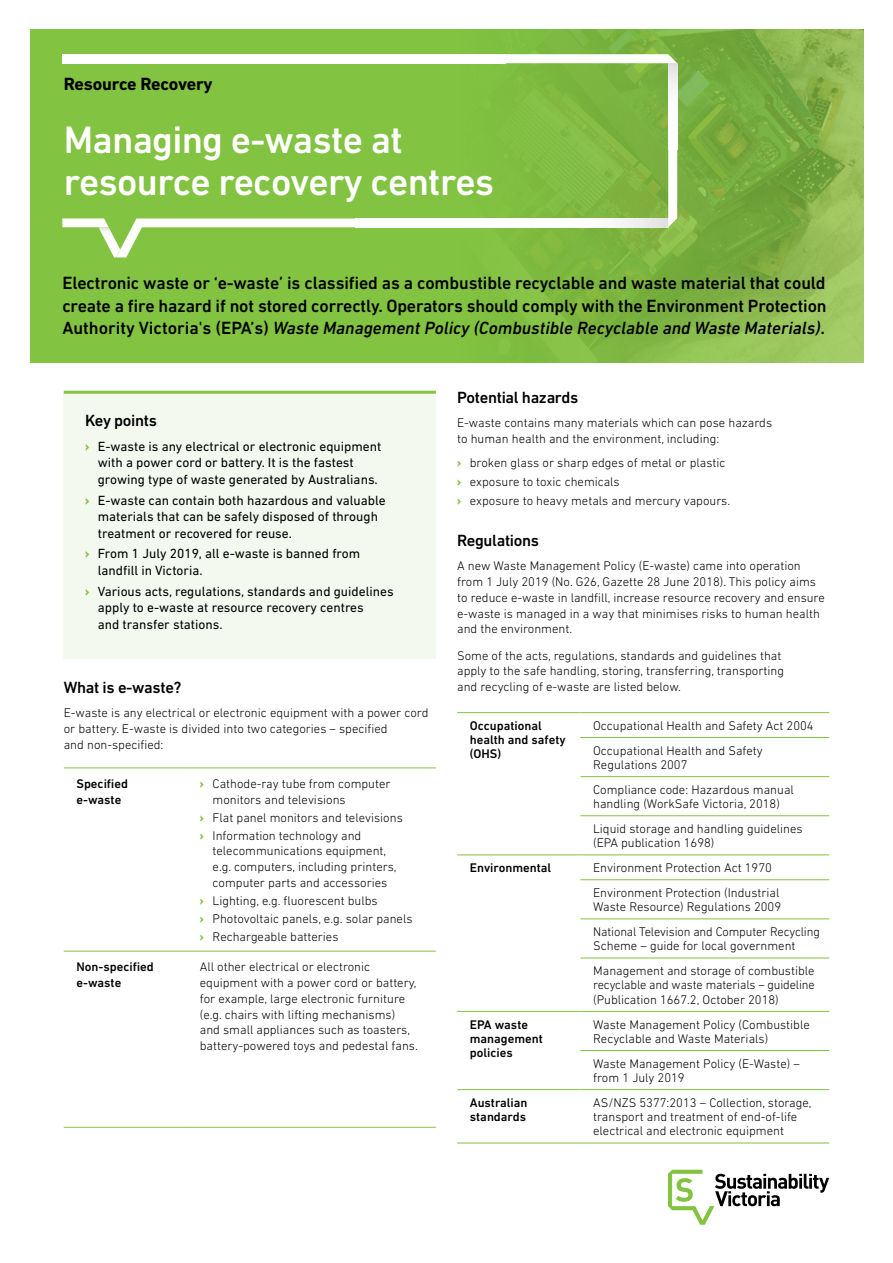
<style>
.page{position:relative;width:893px;height:1263px;background:#fff}
.page>*{position:absolute;margin:0;border:0;box-sizing:border-box;transform-origin:0 0}
.Heading_1{font:500 39px/42px "DIN Next LT Pro";letter-spacing:-.02em;color:#fff}
.Heading_2{font:500 18px/22.5px "DIN Next LT Pro";letter-spacing:-.01em;color:#000}
.Heading_2-2{font:italic 500 18px "DIN Next LT Pro";color:#000}
.t1{font:700 18px "DIN Next LT Pro";letter-spacing:-.015em;color:#000}
.Heading_3{font:500 16.5px "DIN Next LT Pro";letter-spacing:-.02em;color:#000}
.t2{font:13.5px/16.5px "DIN Next LT Pro";color:#000}
.Body_Copy{font:300 12.75px/15.8px "DIN Next LT Pro";color:#000}
.Table_Copy{font:300 12.75px/14.2px "DIN Next LT Pro";color:#000}
.Table_Copy-2{font:500 12.75px/14.2px "DIN Next LT Pro";color:#000}
.s1{font-style:normal}
.s2{font-weight:800;color:#82c341}
</style>
<div class="page">
<div style="left:30px;top:30px;width:833px;height:333px;background:#82c341"></div>
<img style="left:70px;top:30px;width:793px;height:333px">
<svg style="left:668px;top:1170px;width:161px;height:55px"></svg>
<svg style="left:375px;top:219px;width:293px;height:8px;background:#fbfbfb"></svg>
<svg style="left:668px;top:150px;width:9px;height:77px"></svg>
<svg style="left:62px;top:218px;width:313px;height:39px"></svg>
<div style="left:62px;top:54px;width:444px;height:9px;background:#fff"></div>
<svg style="left:506px;top:54px;width:171px;height:9px;background:#f8fbf5"></svg>
<svg style="left:668px;top:63px;width:9px;height:87px"></svg>
<div style="left:64px;top:392px;width:372px;height:266px;background:#f3f9ee"></div>
<hr style="left:64px;top:391px;width:372px;height:3px;background:#82c341">
<hr style="left:64px;top:768px;width:123px;height:1px;background:#82c341">
<hr style="left:187px;top:768px;width:249px;height:1px;background:#82c341">
<hr style="left:187px;top:951px;width:249px;height:1px;background:#82c341">
<hr style="left:187px;top:1127px;width:249px;height:1px;background:#82c341">
<hr style="left:64px;top:951px;width:123px;height:1px;background:#82c341">
<hr style="left:64px;top:1127px;width:123px;height:1px;background:#82c341">
<hr style="left:457px;top:712px;width:123px;height:1px;background:#82c341">
<hr style="left:580px;top:712px;width:249px;height:1px;background:#82c341">
<hr style="left:580px;top:737px;width:249px;height:1px;background:#82c341">
<hr style="left:580px;top:776px;width:249px;height:1px;background:#82c341">
<hr style="left:580px;top:815px;width:249px;height:1px;background:#82c341">
<hr style="left:457px;top:855px;width:123px;height:1px;background:#82c341">
<hr style="left:580px;top:855px;width:249px;height:1px;background:#82c341">
<hr style="left:580px;top:879px;width:249px;height:1px;background:#82c341">
<hr style="left:580px;top:919px;width:249px;height:1px;background:#82c341">
<hr style="left:580px;top:958px;width:249px;height:1px;background:#82c341">
<hr style="left:457px;top:1011px;width:123px;height:1px;background:#82c341">
<hr style="left:580px;top:1011px;width:249px;height:1px;background:#82c341">
<hr style="left:580px;top:1050px;width:249px;height:1px;background:#82c341">
<hr style="left:457px;top:1089px;width:123px;height:1px;background:#82c341">
<hr style="left:580px;top:1089px;width:249px;height:1px;background:#82c341">
<hr style="left:457px;top:1143px;width:123px;height:1px;background:#82c341">
<hr style="left:580px;top:1143px;width:249px;height:1px;background:#82c341">
<p class="t1" style="left:64px;top:73px;width:150px">Resource Recovery</p>
<p class="Heading_1" style="left:64px;top:119px;width:432px">Managing e-waste at resource recovery centres</p>
<p class="Heading_2" style="left:62px;top:272px;width:766px">Electronic waste or ‘e-waste’ is classified as a combustible recyclable and waste material that could create a fire hazard if not stored correctly. Operators should comply with the Environment Protection</p>
<p class="Heading_2-2" style="left:62px;top:318px;width:764px"><span class="s1">Authority Victoria's (EPA’s)</span> Waste Management Policy (Combustible Recyclable and Waste Materials)<span class="s1">.</span></p>
<p class="Heading_3" style="left:85px;top:411px;width:74px">Key points</p>
<p class="t2" style="left:98px;top:438px;width:285px;text-indent:-13px"><span class="s2">›</span> E-waste is any electrical or electronic equipment with a power cord or battery. It is the fastest growing type of waste generated by Australians.</p>
<p class="t2" style="left:98px;top:492px;width:289px;text-indent:-13px"><span class="s2">›</span> E-waste can contain both hazardous and valuable materials that can be safely disposed of through treatment or recovered for reuse.</p>
<p class="t2" style="left:98px;top:545px;width:264px;text-indent:-13px"><span class="s2">›</span> From 1 July 2019, all e-waste is banned from landfill in Victoria.</p>
<p class="t2" style="left:98px;top:583px;width:297px;text-indent:-13px"><span class="s2">›</span> Various acts, regulations, standards and guidelines apply to e-waste at resource recovery centres<br>and transfer stations.</p>
<p class="Heading_3" style="left:64px;top:678px;width:119px">What is e-waste?</p>
<p class="Body_Copy" style="left:64px;top:705px;width:366px">E-waste is any electrical or electronic equipment with a power cord or battery. E-waste is divided into two categories – specified<br>and non-specified:</p>
<p class="Table_Copy-2" style="left:77px;top:776px;width:53px;line-height:15.8px">Specified e-waste</p>
<p class="Body_Copy" style="left:213px;top:776px;width:179px;text-indent:-13px"><span class="s2">›</span> Cathode-ray tube from computer monitors and televisions</p>
<p class="Body_Copy" style="left:200px;top:809px;width:204px"><span class="s2">›</span> Flat panel monitors and televisions</p>
<p class="Body_Copy" style="left:213px;top:827px;width:185px;text-indent:-13px"><span class="s2">›</span> Information technology and telecommunications equipment, e.g. computers, including printers, computer parts and accessories</p>
<p class="Body_Copy" style="left:200px;top:892px;width:179px"><span class="s2">›</span> Lighting, e.g. fluorescent bulbs</p>
<p class="Body_Copy" style="left:200px;top:910px;width:214px"><span class="s2">›</span> Photovoltaic panels, e.g. solar panels</p>
<p class="Body_Copy" style="left:200px;top:928px;width:140px"><span class="s2">›</span> Rechargeable batteries</p>
<p class="Table_Copy-2" style="left:77px;top:959px;width:79px;line-height:15.8px">Non-specified e-waste</p>
<p class="Table_Copy" style="left:200px;top:959px;width:220px;line-height:15.8px">All other electrical or electronic equipment with a power cord or battery, for example, large electronic furniture (e.g. chairs with lifting mechanisms) and small appliances such as toasters, battery-powered toys and pedestal fans.</p>
<p class="Heading_3" style="left:457px;top:388px;width:123px">Potential hazards</p>
<p class="Body_Copy" style="left:457px;top:415px;width:316px">E-waste contains many materials which can pose hazards to human health and the environment, including:</p>
<p class="Body_Copy" style="left:457px;top:455px;width:270px"><span class="s2">›</span> broken glass or sharp edges of metal or plastic</p>
<p class="Body_Copy" style="left:457px;top:474px;width:164px"><span class="s2">›</span> exposure to toxic chemicals</p>
<p class="Body_Copy" style="left:457px;top:493px;width:275px"><span class="s2">›</span> exposure to heavy metals and mercury vapours.</p>
<p class="Heading_3" style="left:457px;top:531px;width:83px">Regulations</p>
<p class="Body_Copy" style="left:457px;top:558px;width:369px">A new Waste Management Policy (E-waste) came into operation from 1 July 2019 (No. G26, Gazette 28 June 2018). This policy aims to reduce e-waste in landfill, increase resource recovery and ensure e-waste is managed in a way that minimises risks to human health and the environment.</p>
<p class="Body_Copy" style="left:457px;top:647px;width:328px">Some of the acts, regulations, standards and guidelines that apply to the safe handling, storing, transferring, transporting and recycling of e-waste are listed below.</p>
<p class="Table_Copy-2" style="left:470px;top:718px;width:97px">Occupational health and safety (OHS)</p>
<p class="Table_Copy" style="left:593px;top:718px;width:222px">Occupational Health and Safety Act 2004</p>
<p class="Table_Copy" style="left:593px;top:743px;width:171px">Occupational Health and Safety<br>Regulations 2007</p>
<p class="Table_Copy" style="left:593px;top:782px;width:202px">Compliance code: Hazardous manual handling (WorkSafe Victoria, 2018)</p>
<p class="Table_Copy" style="left:593px;top:821px;width:211px">Liquid storage and handling guidelines (EPA publication 1698)</p>
<p class="Table_Copy-2" style="left:470px;top:861px;width:83px">Environmental</p>
<p class="Table_Copy" style="left:593px;top:860px;width:180px">Environment Protection Act 1970</p>
<p class="Table_Copy" style="left:593px;top:885px;width:189px">Environment Protection (Industrial<br>Waste Resource) Regulations 2009</p>
<p class="Table_Copy" style="left:593px;top:924px;width:228px">National Television and Computer Recycling<br>Scheme – guide for local government</p>
<p class="Table_Copy" style="left:593px;top:964px;width:223px;text-align:justify">Management and storage of combustible recyclable and waste materials – guideline (Publication 1667.2, October 2018)</p>
<p class="Table_Copy-2" style="left:470px;top:1017px;width:75px">EPA waste management policies</p>
<p class="Table_Copy" style="left:593px;top:1017px;width:218px">Waste Management Policy (Combustible<br>Recyclable and Waste Materials)</p>
<p class="Table_Copy" style="left:593px;top:1056px;width:208px">Waste Management Policy (E-Waste) – from 1 July 2019</p>
<p class="Table_Copy-2" style="left:470px;top:1095px;width:59px">Australian standards</p>
<p class="Table_Copy" style="left:593px;top:1095px;width:220px">AS/NZS 5377:2013 – Collection, storage, transport and treatment of end-of-life electrical and electronic equipment</p>
</div>
